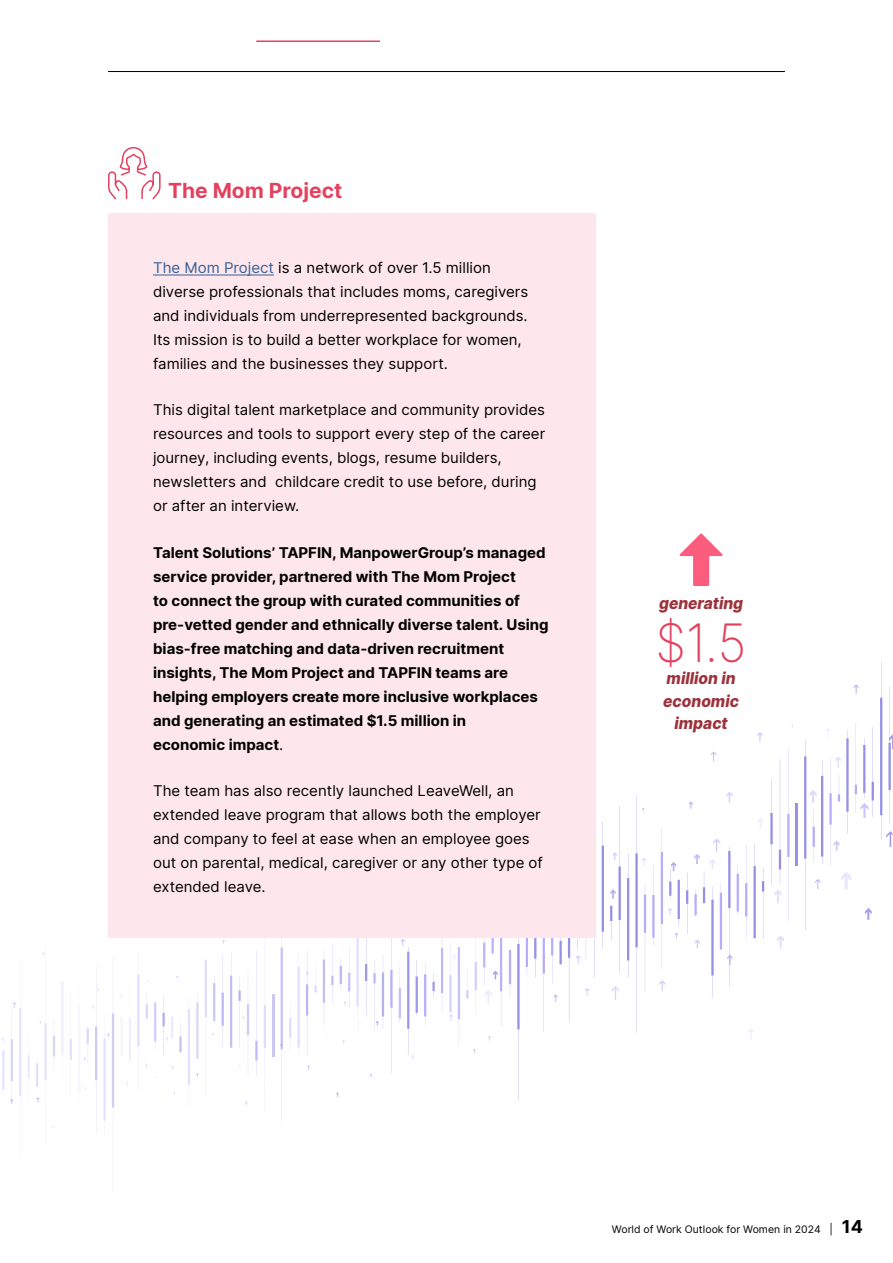
<style>
.page{position:relative;width:893px;height:1263px;background:#fff}
.page>*{position:absolute;margin:0;border:0;box-sizing:border-box;transform-origin:0 0}
.t1{font:200 52.5px "Inter";color:#e4415f;scale:.94 1}
.t2{font:700 21px "Inter";color:#e4415f}
.t3{font:italic 800 16.5px/22.5px "Inter";color:#9d323d;text-align:center;scale:.94 1}
.t4{font:15px/24px "Inter";color:#000}
.t5{font:700 15px/24px "Inter";color:#000}
.t6{font:10.5px "Inter";color:#000}
.s1{color:#386097}
.s2{font-weight:400}
.s3{font-weight:700;font-size:18px}
</style>
<div class="page">
<hr style="left:108px;top:71px;width:676px;height:1px;background:#000">
<hr style="left:256px;top:40px;width:124px;height:2px;background:#e4415f">
<svg style="left:853px;top:685px;width:5px;height:9px"></svg>
<svg style="left:748px;top:1029px;width:5px;height:10px"></svg>
<svg style="left:726px;top:792px;width:6px;height:11px"></svg>
<svg style="left:711px;top:751px;width:5px;height:10px"></svg>
<svg style="left:758px;top:818px;width:5px;height:10px"></svg>
<svg style="left:777px;top:936px;width:7px;height:12px"></svg>
<svg style="left:757px;top:732px;width:5px;height:10px"></svg>
<svg style="left:612px;top:986px;width:7px;height:14px"></svg>
<svg style="left:659px;top:980px;width:6px;height:11px"></svg>
<svg style="left:689px;top:801px;width:3px;height:8px"></svg>
<svg style="left:474px;top:937px;width:3px;height:76px"></svg>
<svg style="left:28px;top:1055px;width:2px;height:23px"></svg>
<svg style="left:61px;top:981px;width:2px;height:74px"></svg>
<svg style="left:137px;top:974px;width:2px;height:73px"></svg>
<svg style="left:146px;top:991px;width:2px;height:29px"></svg>
<svg style="left:179px;top:1022px;width:3px;height:31px"></svg>
<svg style="left:449px;top:942px;width:11px;height:103px"></svg>
<svg style="left:188px;top:1009px;width:2px;height:76px"></svg>
<svg style="left:280px;top:937px;width:3px;height:184px"></svg>
<svg style="left:289px;top:1017px;width:2px;height:21px"></svg>
<svg style="left:306px;top:950px;width:2px;height:107px"></svg>
<svg style="left:238px;top:977px;width:11px;height:89px"></svg>
<svg style="left:323px;top:951px;width:2px;height:73px"></svg>
<svg style="left:331px;top:943px;width:2px;height:61px"></svg>
<svg style="left:390px;top:937px;width:2px;height:137px"></svg>
<svg style="left:466px;top:968px;width:2px;height:30px"></svg>
<svg style="left:314px;top:966px;width:2px;height:27px"></svg>
<svg style="left:36px;top:953px;width:19px;height:175px"></svg>
<svg style="left:70px;top:1038px;width:2px;height:23px"></svg>
<svg style="left:84px;top:966px;width:30px;height:167px"></svg>
<svg style="left:120px;top:994px;width:11px;height:93px"></svg>
<svg style="left:154px;top:1002px;width:2px;height:47px"></svg>
<svg style="left:2px;top:1002px;width:19px;height:102px"></svg>
<svg style="left:162px;top:995px;width:11px;height:61px"></svg>
<svg style="left:196px;top:993px;width:2px;height:66px"></svg>
<svg style="left:205px;top:960px;width:10px;height:76px"></svg>
<svg style="left:221px;top:954px;width:3px;height:93px"></svg>
<svg style="left:230px;top:953px;width:2px;height:95px"></svg>
<svg style="left:255px;top:950px;width:2px;height:125px"></svg>
<svg style="left:264px;top:1005px;width:7px;height:80px"></svg>
<hr style="left:272px;top:995px;width:2px;height:62px;background:#736bde">
<svg style="left:297px;top:966px;width:3px;height:82px"></svg>
<svg style="left:373px;top:955px;width:11px;height:75px"></svg>
<svg style="left:356px;top:937px;width:11px;height:85px"></svg>
<svg style="left:339px;top:948px;width:11px;height:60px"></svg>
<svg style="left:399px;top:939px;width:19px;height:121px"></svg>
<svg style="left:424px;top:963px;width:2px;height:63px"></svg>
<svg style="left:432px;top:973px;width:3px;height:25px"></svg>
<svg style="left:441px;top:937px;width:2px;height:74px"></svg>
<svg style="left:483px;top:937px;width:19px;height:90px"></svg>
<svg style="left:534px;top:937px;width:2px;height:41px"></svg>
<svg style="left:762px;top:868px;width:2px;height:70px"></svg>
<svg style="left:509px;top:937px;width:10px;height:163px"></svg>
<svg style="left:542px;top:937px;width:3px;height:95px"></svg>
<svg style="left:551px;top:937px;width:44px;height:86px"></svg>
<svg style="left:601px;top:821px;width:3px;height:129px"></svg>
<svg style="left:610px;top:806px;width:10px;height:167px"></svg>
<svg style="left:627px;top:854px;width:2px;height:123px"></svg>
<svg style="left:635px;top:795px;width:11px;height:238px"></svg>
<svg style="left:652px;top:865px;width:2px;height:81px"></svg>
<svg style="left:660px;top:828px;width:20px;height:141px"></svg>
<svg style="left:525px;top:937px;width:3px;height:38px"></svg>
<svg style="left:686px;top:873px;width:2px;height:61px"></svg>
<svg style="left:694px;top:839px;width:45px;height:159px"></svg>
<svg style="left:745px;top:845px;width:2px;height:92px"></svg>
<svg style="left:753px;top:843px;width:2px;height:95px"></svg>
<svg style="left:770px;top:759px;width:11px;height:144px"></svg>
<svg style="left:787px;top:749px;width:2px;height:172px"></svg>
<hr style="left:795px;top:804px;width:3px;height:62px;background:#736bde">
<svg style="left:880px;top:662px;width:12px;height:185px"></svg>
<svg style="left:804px;top:722px;width:69px;height:208px"></svg>
<div style="left:108px;top:213px;width:487px;height:724px;background:#fee7ec"></div>
<hr style="left:153px;top:274px;width:121px;height:2px;background:#386097">
<svg style="left:108px;top:147px;width:53px;height:53px"></svg>
<svg style="left:679px;top:533px;width:43px;height:53px"></svg>
<h2 class="t2" style="left:168px;top:175px;width:175px">The Mom Project</h2>
<p class="t4" style="left:153px;top:255px;width:377px"><span class="s1">The Mom Project</span> is a network of over 1.5 million diverse professionals that includes moms, caregivers and individuals from underrepresented backgrounds.<br>Its mission is to build a better workplace for women, families and the businesses they support.</p>
<p class="t4" style="left:153px;top:397px;width:394px">This digital talent marketplace and community provides resources and tools to support every step of the career journey, including events, blogs, resume builders, newsletters and childcare credit to use before, during or after an interview.</p>
<p class="t5" style="left:153px;top:540px;width:397px">Talent Solutions’ TAPFIN, ManpowerGroup’s managed service provider, partnered with The Mom Project<br>to connect the group with curated communities of pre-vetted gender and ethnically diverse talent. Using bias-free matching and data-driven recruitment insights, The Mom Project and TAPFIN teams are helping employers create more inclusive workplaces and generating an estimated $1.5 million in<br>economic impact<span class="s2">.</span></p>
<p class="t4" style="left:153px;top:778px;width:391px">The team has also recently launched LeaveWell, an extended leave program that allows both the employer and company to feel at ease when an employee goes out on parental, medical, caregiver or any other type of extended leave.</p>
<p class="t3" style="left:659px;top:592px;width:91px">generating</p>
<h1 class="t1" style="left:655px;top:606px;width:98px">$1.5</h1>
<p class="t3" style="left:663px;top:667px;width:82px">million in economic impact</p>
<p class="t6" style="left:612px;top:1222px;width:252px">World of Work Outlook for Women in 2024 | <span class="s3">14</span></p>
</div>
